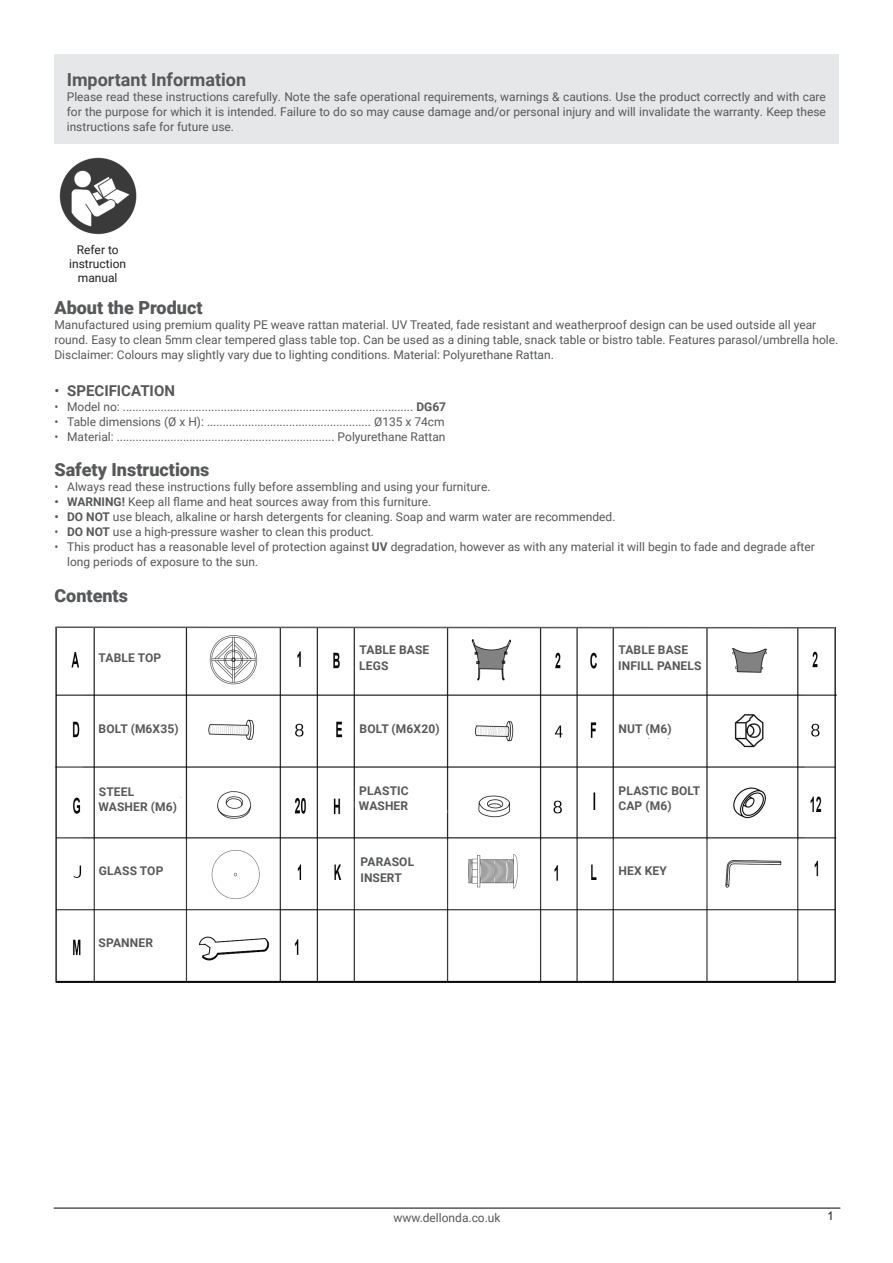
<style>
.page{position:relative;width:893px;height:1263px;background:#fff}
.page>*{position:absolute;margin:0;border:0;box-sizing:border-box;transform-origin:0 0}
.Section_Header{font:900 18px "Roboto";color:#57585a}
.Section_Header-2{font:700 18px "Roboto";color:#57585a}
.t1{font:700 15px "Roboto";color:#57585a}
.Main_Copy__DO_NOT_MO{font:12px/15px "Roboto";color:#57585a}
.Copy__Justified{font:12px/15px "Roboto";color:#57585a;text-align:justify}
.Body{font:700 12px/15.8px "Roboto";letter-spacing:.01em;color:#57585a}
.t2{font:12px/14.4px "Roboto";color:#231f20;text-align:center}
.Page_Footer{font:12px "Roboto";color:#57585a}
.Body-2{font:12px "Arial";color:#231f20}
.s1{font-weight:400}
.s2{font-weight:700}
</style>
<div class="page">
<div style="left:54px;top:54px;width:785px;height:89px;background:#e6e7e9"></div>
<hr style="left:54px;top:1207px;width:786px;height:2px;background:#57585a">
<img style="left:59px;top:157px;width:78px;height:78px">
<img style="left:56px;top:627px;width:780px;height:355px">
<svg style="left:55px;top:626px;width:780px;height:3px;background:#a9aaab"></svg>
<p class="Section_Header-2" style="left:67px;top:67px;width:181px">Important Information</p>
<p class="Copy__Justified" style="left:67px;top:88px;width:761px">Please read these instructions carefully. Note the safe operational requirements, warnings &amp; cautions. Use the product correctly and with care for the purpose for which it is intended. Failure to do so may cause damage and/or personal injury and will invalidate the warranty. Keep these instructions safe for future use.</p>
<p class="t2" style="left:77px;top:242px;width:43px">Refer to</p>
<p class="t2" style="left:69px;top:256px;width:58px">instruction manual</p>
<p class="Section_Header" style="left:54px;top:295px;width:150px">About the Product</p>
<p class="Main_Copy__DO_NOT_MO" style="left:54px;top:317px;width:785px">Manufactured using premium quality PE weave rattan material. UV Treated, fade resistant and weatherproof design can be used outside all year round. Easy to clean 5mm clear tempered glass table top. Can be used as a dining table, snack table or bistro table. Features parasol/umbrella hole.<br>Disclaimer: Colours may slightly vary due to lighting conditions. Material: Polyurethane Rattan.</p>
<p class="t1" style="left:54px;top:380px;width:122px"><span class="s1">•</span> SPECIFICATION</p>
<p class="Main_Copy__DO_NOT_MO" style="left:54px;top:399px;width:393px">• Model no: ............................................................................................ <span class="s2">DG67</span></p>
<p class="Main_Copy__DO_NOT_MO" style="left:54px;top:414px;width:392px">• Table dimensions (Ø x H): .................................................... Ø135 x 74cm</p>
<p class="Main_Copy__DO_NOT_MO" style="left:54px;top:429px;width:393px">• Material: ..................................................................... Polyurethane Rattan</p>
<p class="Section_Header" style="left:54px;top:457px;width:157px">Safety Instructions</p>
<p class="Main_Copy__DO_NOT_MO" style="left:54px;top:479px;width:438px">• Always read these instructions fully before assembling and using your furniture.</p>
<p class="Main_Copy__DO_NOT_MO" style="left:54px;top:494px;width:378px"><span class="s2">• WARNING!</span> Keep all flame and heat sources away from this furniture.</p>
<p class="Main_Copy__DO_NOT_MO" style="left:54px;top:509px;width:563px"><span class="s2">• DO NOT</span> use bleach, alkaline or harsh detergents for cleaning. Soap and warm water are recommended.</p>
<p class="Main_Copy__DO_NOT_MO" style="left:54px;top:524px;width:321px">• <span class="s2">DO NOT</span> use a high-pressure washer to clean this product.</p>
<p class="Main_Copy__DO_NOT_MO" style="left:67px;top:539px;width:749px;text-indent:-13px">• This product has a reasonable level of protection against <span class="s2">UV</span> degradation, however as with any material it will begin to fade and degrade after long periods of exposure to the sun.</p>
<p class="Section_Header" style="left:54px;top:583px;width:75px">Contents</p>
<p class="Body" style="left:99px;top:649px;width:64px">TABLE TOP</p>
<p class="Body" style="left:99px;top:720px;width:82px">BOLT (M6X35)</p>
<p class="Body" style="left:359px;top:641px;width:72px">TABLE BASE<br>LEGS</p>
<p class="Body" style="left:618px;top:641px;width:85px">TABLE BASE<br>INFILL PANELS</p>
<p class="Body" style="left:360px;top:720px;width:82px">BOLT (M6X20)</p>
<p class="Body" style="left:618px;top:720px;width:55px">NUT (M6)</p>
<p class="Body" style="left:99px;top:783px;width:80px">STEEL<br>WASHER (M6)</p>
<p class="Body" style="left:359px;top:782px;width:51px">PLASTIC<br>WASHER</p>
<p class="Body" style="left:618px;top:782px;width:83px">PLASTIC BOLT<br>CAP (M6)</p>
<p class="Body" style="left:99px;top:862px;width:66px">GLASS TOP</p>
<p class="Body" style="left:360px;top:853px;width:55px">PARASOL<br>INSERT</p>
<p class="Body" style="left:618px;top:862px;width:50px">HEX KEY</p>
<p class="Body" style="left:99px;top:934px;width:56px">SPANNER</p>
<p class="Page_Footer" style="left:393px;top:1209px;width:109px">www.dellonda.co.uk</p>
<p class="Body-2" style="left:827px;top:1207px;width:8px">1</p>
</div>
